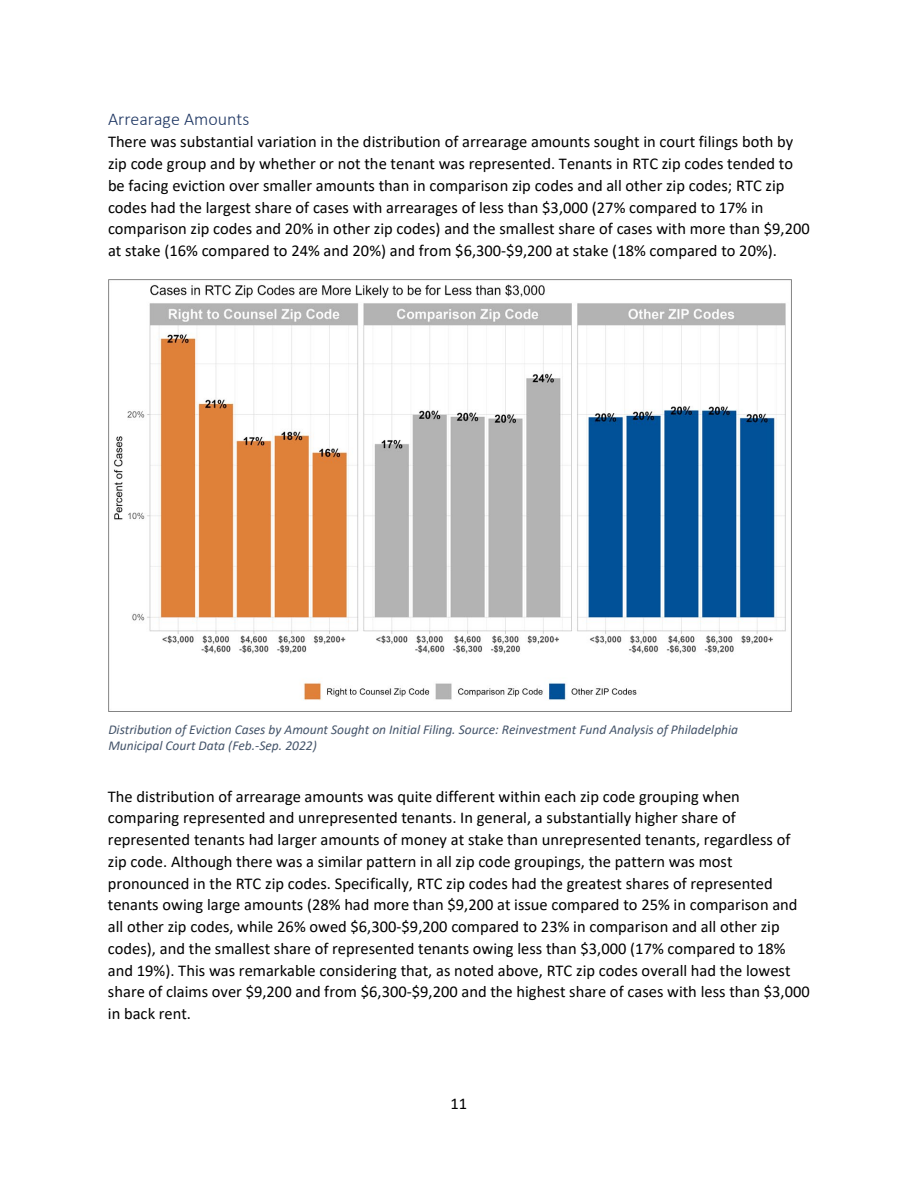
<style>
.page{position:relative;width:918px;height:1188px;background:#fff}
.page>*{position:absolute;margin:0;border:0;box-sizing:border-box;transform-origin:0 0}
.t1{font:300 18px "Calibri";color:#1f3763}
.t2{font:16.5px/21.8px "Calibri";color:#000}
.t3{font:italic 13.5px/16.2px "Calibri";color:#44546a}
</style>
<div class="page">
<img style="left:108px;top:280px;width:683px;height:431px">
<h3 class="t1" style="left:108px;top:108px;width:143px">Arrearage Amounts</h3>
<p class="t2" style="left:108px;top:131px;width:703px">There was substantial variation in the distribution of arrearage amounts sought in court filings both by zip code group and by whether or not the tenant was represented. Tenants in RTC zip codes tended to be facing eviction over smaller amounts than in comparison zip codes and all other zip codes; RTC zip codes had the largest share of cases with arrearages of less than $3,000 (27% compared to 17% in comparison zip codes and 20% in other zip codes) and the smallest share of cases with more than $9,200 at stake (16% compared to 24% and 20%) and from $6,300-$9,200 at stake (18% compared to 20%).</p>
<p class="t3" style="left:108px;top:721px;width:631px">Distribution of Eviction Cases by Amount Sought on Initial Filing. Source: Reinvestment Fund Analysis of Philadelphia<br>Municipal Court Data (Feb.-Sep. 2022)</p>
<p class="t2" style="left:108px;top:785px;width:703px">The distribution of arrearage amounts was quite different within each zip code grouping when comparing represented and unrepresented tenants. In general, a substantially higher share of represented tenants had larger amounts of money at stake than unrepresented tenants, regardless of zip code. Although there was a similar pattern in all zip code groupings, the pattern was most pronounced in the RTC zip codes. Specifically, RTC zip codes had the greatest shares of represented tenants owing large amounts (28% had more than $9,200 at issue compared to 25% in comparison and all other zip codes, while 26% owed $6,300-$9,200 compared to 23% in comparison and all other zip codes), and the smallest share of represented tenants owing less than $3,000 (17% compared to 18% and 19%). This was remarkable considering that, as noted above, RTC zip codes overall had the lowest share of claims over $9,200 and from $6,300-$9,200 and the highest share of cases with less than $3,000 in back rent.</p>
<p class="t2" style="left:451px;top:1093px;width:18px">11</p>
</div>
